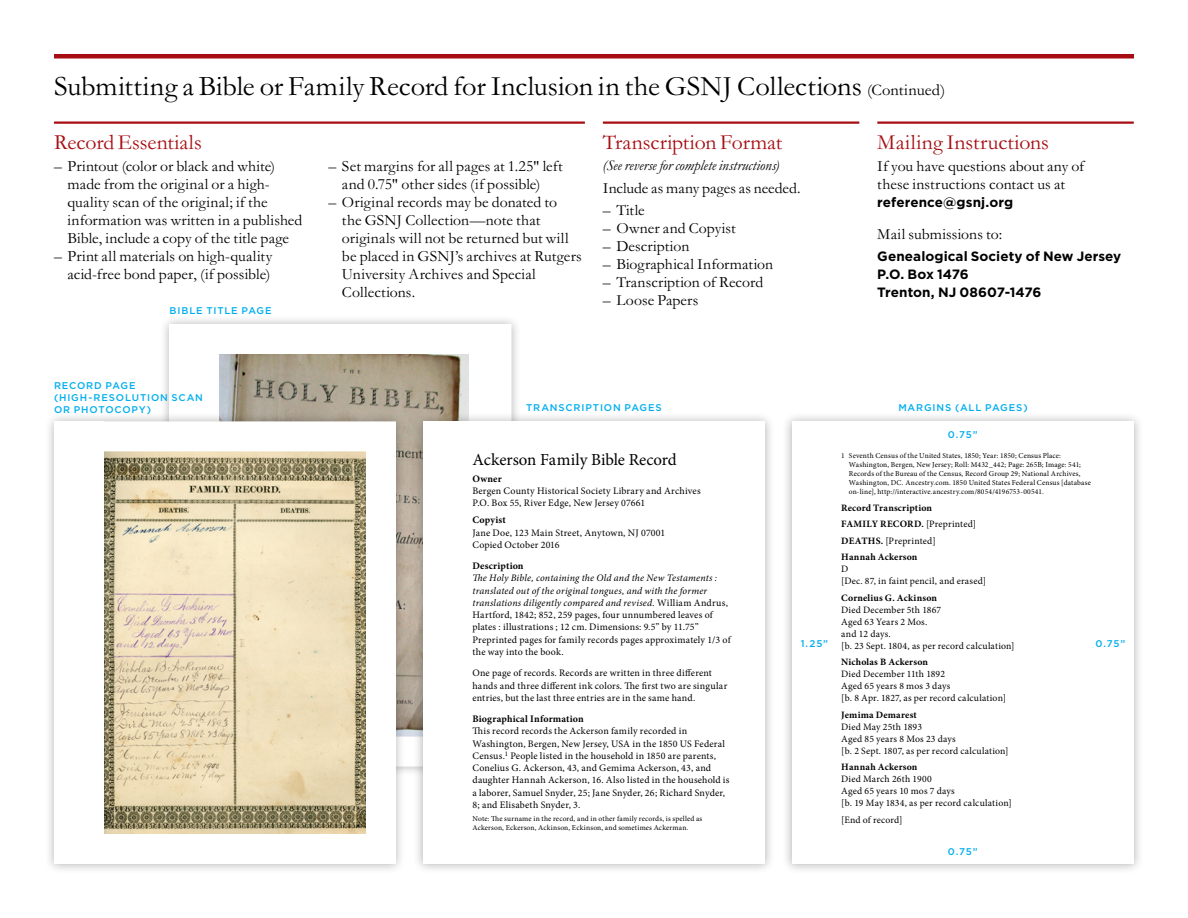
<style>
.page{position:relative;width:1188px;height:918px;background:#fff}
.page>*{position:absolute;margin:0;border:0;box-sizing:border-box;transform-origin:0 0}
.GSNJ_Headline_A___La{font:28.5px "Garamond MT Std";letter-spacing:-.005em;color:#000}
.GSNJ_Headline_C___Ru{font:21.75px "Garamond MT Std";color:#a70e13}
.t1{font:16.8px "Minion Pro";letter-spacing:-.005em;color:#000}
.GSNJ_Body_Text___MAS{font:15.75px/18px "Garamond MT Std";letter-spacing:.005em;color:#000}
.GSNJ_Body_Text___Sma{font:15.75px "Garamond MT Std";color:#000}
.GSNJ_Body_Text___Sma-2{font:italic 15.15px "Garamond MT Std";color:#000}
.GSNJ_Body_Text___MAS-2{font:700 13.5px/18px "Gotham";letter-spacing:.005em;color:#000}
.t2{font:9.9px/12.3px "Minion Pro";letter-spacing:.015em;color:#000}
.t3{font:9.75px/12px "Minion Pro";letter-spacing:.02em;color:#000}
.MEASURMENTS{font:500 9.75px/12px "Gotham";letter-spacing:.085em;color:#00aeef}
.t4{font:700 9.75px "Minion Pro";letter-spacing:.02em;color:#000}
.t5{font:7.5px/9px "Minion Pro";letter-spacing:.02em;color:#000}
.s1{font-size:16.5px}
.s2{font-weight:700}
.s3{font-style:italic}
.s4{font-weight:400}
</style>
<div class="page">
<div style="left:159px;top:314px;width:363px;height:463px;background:#000;opacity:.3"></div>
<img style="left:219px;top:355px;width:250px;height:381px">
<div style="left:170px;top:324px;width:49px;height:443px;background:#fff"></div>
<hr style="left:54px;top:122px;width:531px;height:2px;background:#a70e13">
<hr style="left:603px;top:122px;width:256px;height:2px;background:#a70e13">
<hr style="left:877px;top:122px;width:257px;height:2px;background:#a70e13">
<div style="left:413px;top:411px;width:362px;height:463px;background:#000;opacity:.3"></div>
<div style="left:423px;top:421px;width:342px;height:443px;background:#fff"></div>
<div style="left:782px;top:411px;width:362px;height:463px;background:#000;opacity:.3"></div>
<div style="left:792px;top:421px;width:342px;height:443px;background:#fff"></div>
<div style="left:44px;top:411px;width:362px;height:463px;background:#000;opacity:.3"></div>
<img style="left:104px;top:452px;width:261px;height:381px">
<div style="left:54px;top:421px;width:50px;height:443px;background:#fff"></div>
<hr style="left:54px;top:54px;width:1080px;height:4px;background:#a70e13">
<p class="GSNJ_Headline_A___La" style="left:54px;top:70px;width:893px">Submitting a Bible or Family Record for Inclusion in the GSNJ Collections <span class="s1">(Continued)</span></p>
<p class="GSNJ_Headline_C___Ru" style="left:54px;top:130px;width:149px">Record Essentials</p>
<p class="GSNJ_Body_Text___MAS" style="left:68px;top:157px;width:237px;text-indent:-14px">– Printout (color or black and white) made from the original or a high&shy;quality scan of the original; if the information was written in a published Bible, include a copy of the title page</p>
<p class="GSNJ_Body_Text___MAS" style="left:54px;top:247px;width:220px;text-align:right">– Print all materials on high-quality acid-free bond paper, (if possible)</p>
<p class="MEASURMENTS" style="left:170px;top:304px;width:104px">BIBLE TITLE PAGE</p>
<p class="GSNJ_Body_Text___MAS" style="left:328px;top:157px;width:236px;text-align:center">– Set margins for all pages at 1.25" left and 0.75" other sides (if possible)</p>
<p class="GSNJ_Body_Text___MAS" style="left:342px;top:193px;width:241px;text-indent:-14px">– Original records may be donated to<br>the GSNJ Collection—note that originals will not be returned but will be placed in GSNJ’s archives at Rutgers<br>University Archives and Special<br>Collections.</p>
<p class="GSNJ_Headline_C___Ru" style="left:603px;top:130px;width:181px">Transcription Format</p>
<p class="GSNJ_Body_Text___Sma-2" style="left:603px;top:157px;width:178px">(See reverse for complete instructions)</p>
<p class="GSNJ_Body_Text___Sma" style="left:603px;top:179px;width:199px">Include as many pages as needed.</p>
<p class="GSNJ_Body_Text___MAS" style="left:603px;top:202px;width:43px">– Title</p>
<p class="GSNJ_Body_Text___MAS" style="left:603px;top:220px;width:134px">– Owner and Copyist</p>
<p class="GSNJ_Body_Text___MAS" style="left:603px;top:238px;width:88px">– Description</p>
<p class="GSNJ_Body_Text___MAS" style="left:603px;top:256px;width:172px">– Biographical Information</p>
<p class="GSNJ_Body_Text___MAS" style="left:603px;top:274px;width:162px">– Transcription of Record</p>
<p class="GSNJ_Body_Text___MAS" style="left:603px;top:292px;width:97px">– Loose Papers</p>
<p class="GSNJ_Headline_C___Ru" style="left:877px;top:130px;width:173px">Mailing Instructions</p>
<p class="GSNJ_Body_Text___MAS" style="left:877px;top:157px;width:208px">If you have questions about any of these instructions contact us at</p>
<p class="GSNJ_Body_Text___MAS-2" style="left:877px;top:193px;width:137px">reference@gsnj.org</p>
<p class="GSNJ_Body_Text___MAS" style="left:877px;top:225px;width:126px">Mail submissions to:</p>
<p class="GSNJ_Body_Text___MAS-2" style="left:877px;top:247px;width:246px">Genealogical Society of New Jersey<br>P.O. Box 1476<br>Trenton, NJ 08607-1476</p>
<p class="MEASURMENTS" style="left:54px;top:379px;width:150px">RECORD PAGE (HIGH-RESOLUTION SCAN<br>OR PHOTOCOPY)</p>
<p class="MEASURMENTS" style="left:526px;top:402px;width:137px">TRANSCRIPTION PAGES</p>
<p class="MEASURMENTS" style="left:898px;top:402px;width:131px">MARGINS (ALL PAGES)</p>
<p class="t1" style="left:472px;top:449px;width:206px">Ackerson Family Bible Record</p>
<p class="t2" style="left:472px;top:473px;width:230px"><span class="s2">Owner<br></span>Bergen County Historical Society Library and Archives<br>P.O. Box 55, River Edge, New Jersey 07661</p>
<p class="t2" style="left:472px;top:514px;width:194px"><span class="s2">Copyist<br></span>Jane Doe, 123 Main Street, Anytown, NJ 07001<br>Copied October 2016</p>
<p class="t2" style="left:472px;top:560px;width:260px"><span class="s2">Description<br></span><span class="s3">The Holy Bible, containing the Old and the New Testaments : translated out of the original tongues, and with the former translations diligently compared and revised.</span> William Andrus, Hartford, 1842; 852, 259 pages, four unnumbered leaves of plates : illustrations ; 12 cm. Dimensions: 9.5” by 11.75” Preprinted pages for family records pages approximately 1/3 of the way into the book.</p>
<p class="t2" style="left:472px;top:667px;width:256px">One page of records. Records are written in three different hands and three different ink colors. The first two are singular entries, but the last three entries are in the same hand.</p>
<p class="t2" style="left:472px;top:713px;width:259px"><span class="s2">Biographical Information<br></span>This record records the Ackerson family recorded in Washington, Bergen, New Jersey, USA in the 1850 US Federal Census.<sup>1</sup> People listed in the household in 1850 are parents, Conelius G. Ackerson, 43, and Gemima Ackerson, 43, and daughter Hannah Ackerson, 16. Also listed in the household is a laborer, Samuel Snyder, 25; Jane Snyder, 26; Richard Snyder, 8; and Elisabeth Snyder, 3.</p>
<p class="t5" style="left:472px;top:815px;width:231px">Note: The surname in the record, and in other family records, is spelled as<br>Ackerson, Eckerson, Ackinson, Eckinson, and sometimes Ackerman.</p>
<p class="MEASURMENTS" style="left:948px;top:429px;width:31px">0.75”</p>
<p class="t5" style="left:849px;top:452px;width:243px;text-indent:-8px">1 Seventh Census of the United States, 1850; Year: 1850; Census Place:<br>Washington, Bergen, New Jersey; Roll: M432_442; Page: 265B; Image: 541; Records of the Bureau of the Census, Record Group 29; National Archives, Washington, DC. Ancestry.com. 1850 United States Federal Census [database on-line], http://interactive.ancestry.com/8054/4196753-00541.</p>
<p class="t4" style="left:841px;top:501px;width:92px">Record Transcription</p>
<p class="t4" style="left:841px;top:517px;width:137px">FAMILY RECORD. <span class="s4">[Preprinted]</span></p>
<p class="t3" style="left:841px;top:535px;width:96px"><span class="s2">DEATHS.</span> [Preprinted]</p>
<p class="t3" style="left:841px;top:551px;width:146px"><span class="s2">Hannah Ackerson<br></span>D<br>[Dec. 87, in faint pencil, and erased]</p>
<p class="t3" style="left:841px;top:592px;width:175px"><span class="s2">Cornelius G. Ackinson<br></span>Died December 5th 1867<br>Aged 63 Years 2 Mos.<br>and 12 days.<br>[b. 23 Sept. 1804, as per record calculation]</p>
<p class="t3" style="left:841px;top:656px;width:166px"><span class="s2">Nicholas B Ackerson<br></span>Died December 11th 1892<br>Aged 65 years 8 mos 3 days<br>[b. 8 Apr. 1827, as per record calculation]</p>
<p class="t3" style="left:841px;top:709px;width:169px"><span class="s2">Jemima Demarest<br></span>Died May 25th 1893<br>Aged 85 years 8 Mos 23 days<br>[b. 2 Sept. 1807, as per record calculation]</p>
<p class="t3" style="left:841px;top:761px;width:172px"><span class="s2">Hannah Ackerson<br></span>Died March 26th 1900<br>Aged 65 years 10 mos 7 days<br>[b. 19 May 1834, as per record calculation]</p>
<p class="t3" style="left:841px;top:814px;width:63px">[End of record]</p>
<p class="MEASURMENTS" style="left:801px;top:637px;width:29px">1.25”</p>
<p class="MEASURMENTS" style="left:1096px;top:637px;width:31px">0.75”</p>
<p class="MEASURMENTS" style="left:948px;top:845px;width:31px">0.75”</p>
</div>
